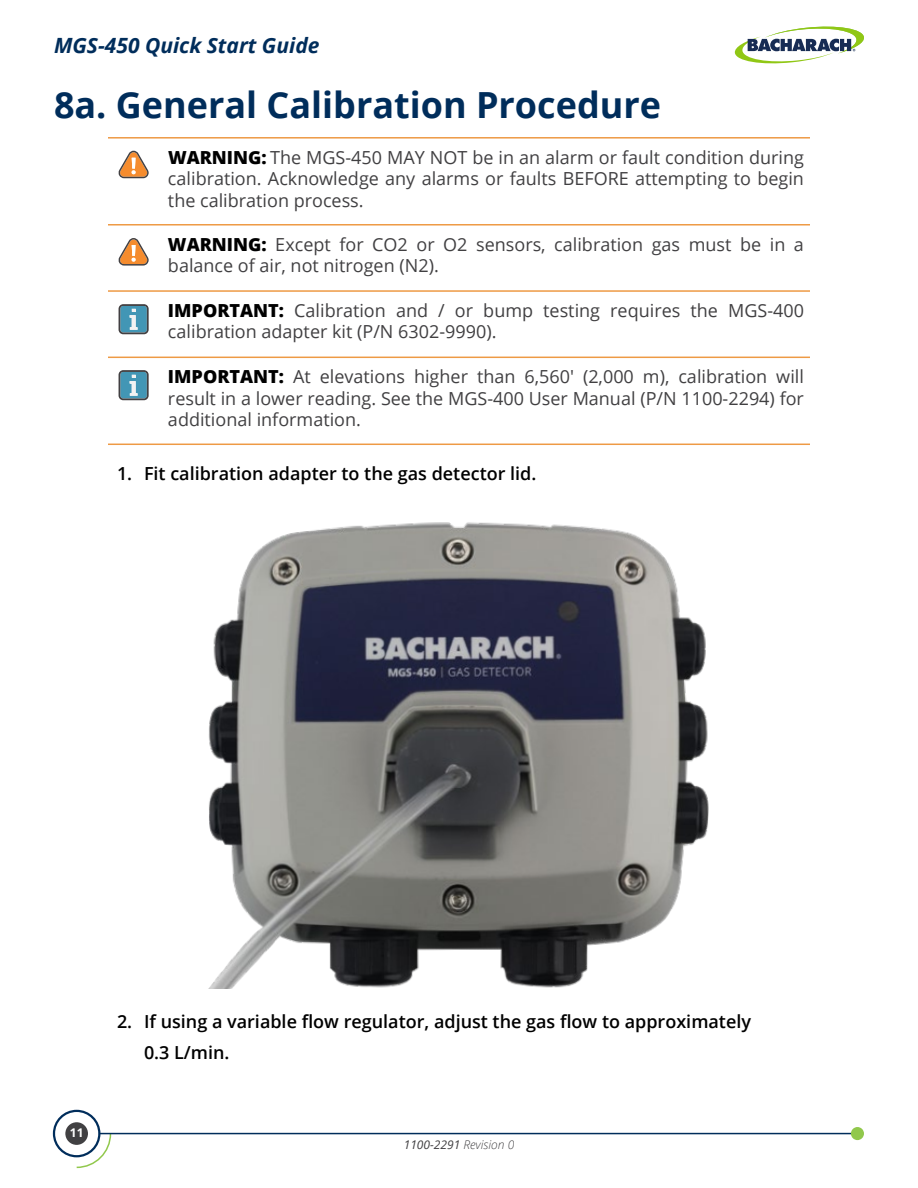
<style>
.page{position:relative;width:918px;height:1188px;background:#fff}
.page>*{position:absolute;margin:0;border:0;box-sizing:border-box;transform-origin:0 0}
.t1{font:700 36px "Open Sans";color:#002d5b}
.t2{font:italic 700 21px "Open Sans";color:#002d5b}
.t3{font:18px/21.6px "Open Sans";color:#414042;text-align:justify}
.t4{font:600 18px/30.6px "Open Sans";color:#000}
.t5{font:italic 12px "Open Sans";color:#414042}
.t6{font:700 12px "Open Sans";color:#fff}
.s1{font-weight:800;color:#000}
.s2{font-weight:300}
</style>
<div class="page">
<svg style="left:75px;top:1132px;width:37px;height:37px"></svg>
<hr style="left:99px;top:1133px;width:758px;height:1px;background:#002d5b">
<div style="left:851px;top:1127px;width:13px;height:13px;background:#91c84c;border-radius:50%"></div>
<div style="left:53px;top:1110px;width:47px;height:47px;border:2px solid #002d5b;border-radius:50%"></div>
<div style="left:65px;top:1122px;width:23px;height:23px;background:#414042;border-radius:50%"></div>
<svg style="left:734px;top:26px;width:130px;height:38px"></svg>
<hr style="left:108px;top:137px;width:702px;height:2px;background:#ee9a44">
<hr style="left:108px;top:224px;width:702px;height:2px;background:#ee9a44">
<hr style="left:108px;top:290px;width:702px;height:2px;background:#ee9a44">
<hr style="left:108px;top:357px;width:702px;height:1px;background:#ee9a44">
<hr style="left:108px;top:444px;width:702px;height:1px;background:#ee9a44">
<svg style="left:119px;top:370px;width:30px;height:30px"></svg>
<svg style="left:119px;top:304px;width:30px;height:30px"></svg>
<svg style="left:118px;top:151px;width:31px;height:27px"></svg>
<svg style="left:118px;top:238px;width:31px;height:28px"></svg>
<img style="left:208px;top:522px;width:501px;height:467px">
<p class="t2" style="left:54px;top:31px;width:267px">MGS-450 Quick Start Guide</p>
<h1 class="t1" style="left:54px;top:79px;width:609px">8a. General Calibration Procedure</h1>
<p class="t3" style="left:168px;top:146px;width:638px"><span class="s1">WARNING:</span> The MGS-450 MAY NOT be in an alarm or fault condition during calibration. Acknowledge any alarms or faults BEFORE attempting to begin the calibration process.</p>
<p class="t3" style="left:168px;top:233px;width:637px"><span class="s1">WARNING:</span> Except for CO2 or O2 sensors, calibration gas must be in a balance of air, not nitrogen (N2).</p>
<p class="t3" style="left:168px;top:299px;width:638px"><span class="s1">IMPORTANT:</span> Calibration and / or bump testing requires the MGS-400 calibration adapter kit (P/N 6302-9990).</p>
<p class="t3" style="left:168px;top:365px;width:638px"><span class="s1">IMPORTANT:</span> At elevations higher than 6,560′ (2,000 m), calibration will result in a lower reading. See the MGS-400 User Manual (P/N 1100-2294) for additional information.</p>
<p class="t4" style="left:117px;top:458px;width:421px">1. Fit calibration adapter to the gas detector lid.</p>
<p class="t6" style="left:70px;top:1125px;width:15px">11</p>
<p class="t4" style="left:144px;top:1006px;width:609px;text-indent:-27px">2. If using a variable flow regulator, adjust the gas flow to approximately<br>0.3 L/min.</p>
<p class="t5" style="left:404px;top:1136px;width:112px">1100-2291 <span class="s2">Revision 0</span></p>
</div>
